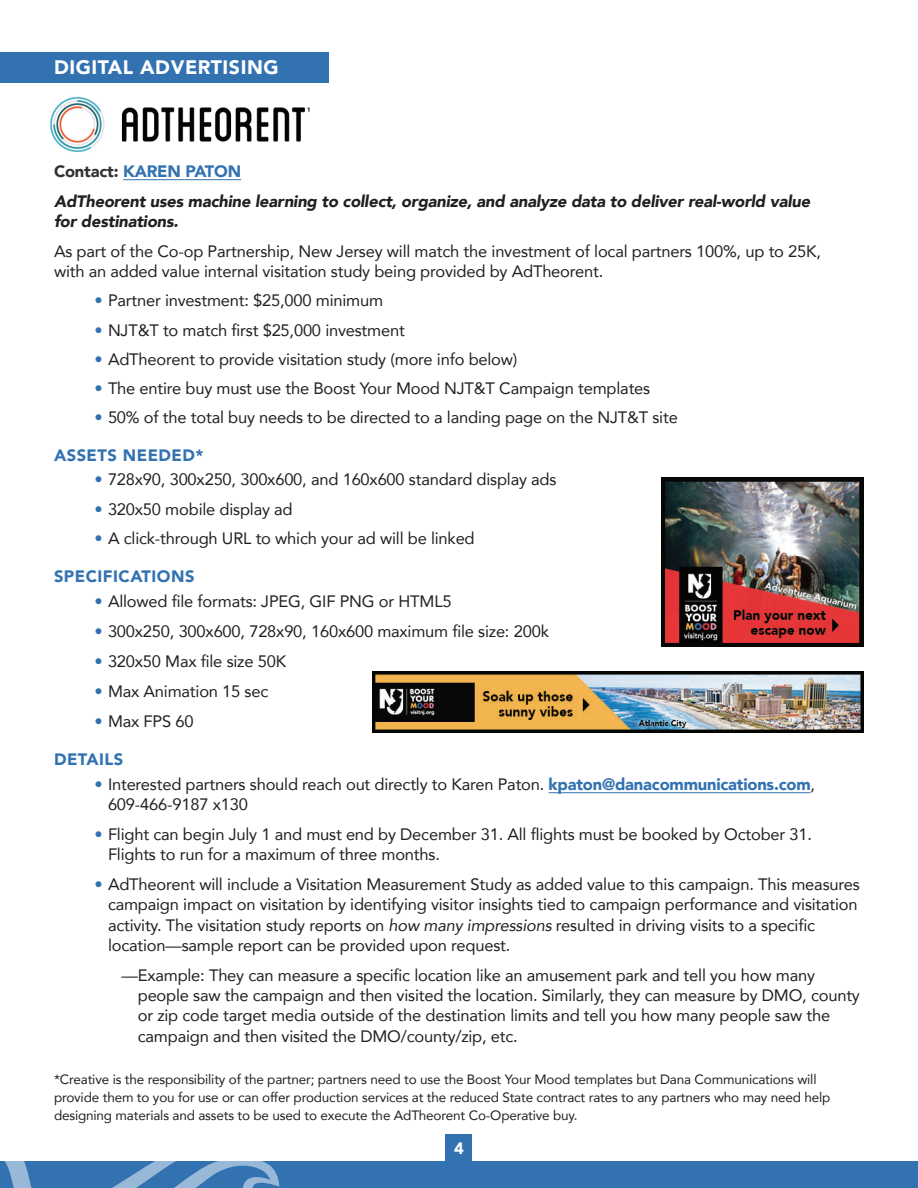
<style>
.page{position:relative;width:918px;height:1188px;background:#fff}
.page>*{position:absolute;margin:0;border:0;box-sizing:border-box;transform-origin:0 0}
.t1{font:900 19.5px "Avenir";letter-spacing:.03em;color:#fff}
.t2{font:16.5px/20.2px "Avenir";letter-spacing:-.01em;color:#231f20}
.t3{font:italic 900 16.5px/30px "Avenir";letter-spacing:-.01em;color:#231f20}
.t4{font:900 16.5px "Avenir";letter-spacing:.03em;color:#3272b1}
.t5{font:900 16.5px "Avenir";color:#fff}
.t6{font:13.5px/18px "Avenir";letter-spacing:-.01em;color:#231f20}
.s1{font-style:normal;color:#313232}
.s2{font-style:normal;color:#3272b1}
.s3{color:#3272b1}
.s4{font-weight:900;color:#3272b1}
.s5{font-style:italic}
</style>
<div class="page">
<div style="left:0;top:1161px;width:918px;height:27px;background:#3272b1"></div>
<svg style="left:4px;top:1161px;width:276px;height:27px"></svg>
<div style="left:446px;top:1134px;width:26px;height:27px;background:#3272b1"></div>
<div style="left:0;top:52px;width:328px;height:30px;background:#3272b1"></div>
<hr style="left:123px;top:179px;width:118px;height:1px;background:#3272b1">
<hr style="left:549px;top:792px;width:262px;height:1px;background:#3272b1">
<img style="left:50px;top:97px;width:259px;height:56px">
<img style="left:662px;top:477px;width:202px;height:169px">
<img style="left:373px;top:672px;width:491px;height:61px">
<p class="t1" style="left:54px;top:50px;width:226px">DIGITAL ADVERTISING</p>
<p class="t3" style="left:54px;top:156px;width:758px"><span class="s1">Contact:</span> <span class="s2">KAREN PATON<br></span>AdTheorent uses machine learning to collect, organize, and analyze data to deliver real-world value</p>
<p class="t3" style="left:54px;top:206px;width:126px">for destinations.</p>
<p class="t2" style="left:54px;top:241px;width:769px">As part of the Co-op Partnership, New Jersey will match the investment of local partners 100%, up to 25K, with an added value internal visitation study being provided by AdTheorent.</p>
<p class="t2" style="left:95px;top:290px;width:290px"><span class="s3">•</span> Partner investment: $25,000 minimum</p>
<p class="t2" style="left:95px;top:319px;width:312px"><span class="s3">•</span> NJT&amp;T to match first $25,000 investment</p>
<p class="t2" style="left:95px;top:348px;width:425px"><span class="s3">•</span> AdTheorent to provide visitation study (more info below)</p>
<p class="t2" style="left:95px;top:378px;width:557px"><span class="s3">•</span> The entire buy must use the Boost Your Mood NJT&amp;T Campaign templates</p>
<p class="t2" style="left:95px;top:407px;width:585px"><span class="s3">•</span> 50% of the total buy needs to be directed to a landing page on the NJT&amp;T site</p>
<p class="t4" style="left:54px;top:442px;width:151px">ASSETS NEEDED*</p>
<p class="t2" style="left:95px;top:469px;width:464px"><span class="s3">•</span> 728x90, 300x250, 300x600, and 160x600 standard display ads</p>
<p class="t2" style="left:95px;top:498px;width:200px"><span class="s3">•</span> 320x50 mobile display ad</p>
<p class="t2" style="left:95px;top:528px;width:382px"><span class="s3">•</span> A click-through URL to which your ad will be linked</p>
<p class="t4" style="left:54px;top:562px;width:142px">SPECIFICATIONS</p>
<p class="t2" style="left:95px;top:591px;width:359px"><span class="s3">•</span> Allowed file formats: JPEG, GIF PNG or HTML5</p>
<p class="t2" style="left:95px;top:620px;width:456px"><span class="s3">•</span> 300x250, 300x600, 728x90, 160x600 maximum file size: 200k</p>
<p class="t2" style="left:95px;top:650px;width:193px"><span class="s3">•</span> 320x50 Max file size 50K</p>
<p class="t2" style="left:95px;top:680px;width:175px"><span class="s3">•</span> Max Animation 15 sec</p>
<p class="t2" style="left:95px;top:710px;width:101px"><span class="s3">•</span> Max FPS 60</p>
<p class="t4" style="left:54px;top:745px;width:71px">DETAILS</p>
<p class="t2" style="left:108px;top:773px;width:709px;text-indent:-13px"><span class="s3">•</span> Interested partners should reach out directly to Karen Paton. <span class="s4">kpaton@danacommunications.com</span>,<br>609-466-9187 x130</p>
<p class="t2" style="left:108px;top:824px;width:706px;text-indent:-13px"><span class="s3">•</span> Flight can begin July 1 and must end by December 31. All flights must be booked by October 31.<br>Flights to run for a maximum of three months.</p>
<p class="t2" style="left:108px;top:874px;width:753px;text-indent:-13px"><span class="s3">•</span> AdTheorent will include a Visitation Measurement Study as added value to this campaign. This measures campaign impact on visitation by identifying visitor insights tied to campaign performance and visitation activity. The visitation study reports on <span class="s5">how many impressions</span> resulted in driving visits to a specific location—sample report can be provided upon request.</p>
<p class="t2" style="left:138px;top:964px;width:724px;text-indent:-16px">—Example: They can measure a specific location like an amusement park and tell you how many people saw the campaign and then visited the location. Similarly, they can measure by DMO, county or zip code target media outside of the destination limits and tell you how many people saw the campaign and then visited the DMO/county/zip, etc.</p>
<p class="t6" style="left:54px;top:1069px;width:778px">*Creative is the responsibility of the partner; partners need to use the Boost Your Mood templates but Dana Communications will provide them to you for use or can offer production services at the reduced State contract rates to any partners who may need help designing materials and assets to be used to execute the AdTheorent Co-Operative buy.</p>
<p class="t5" style="left:454px;top:1134px;width:11px">4</p>
</div>
